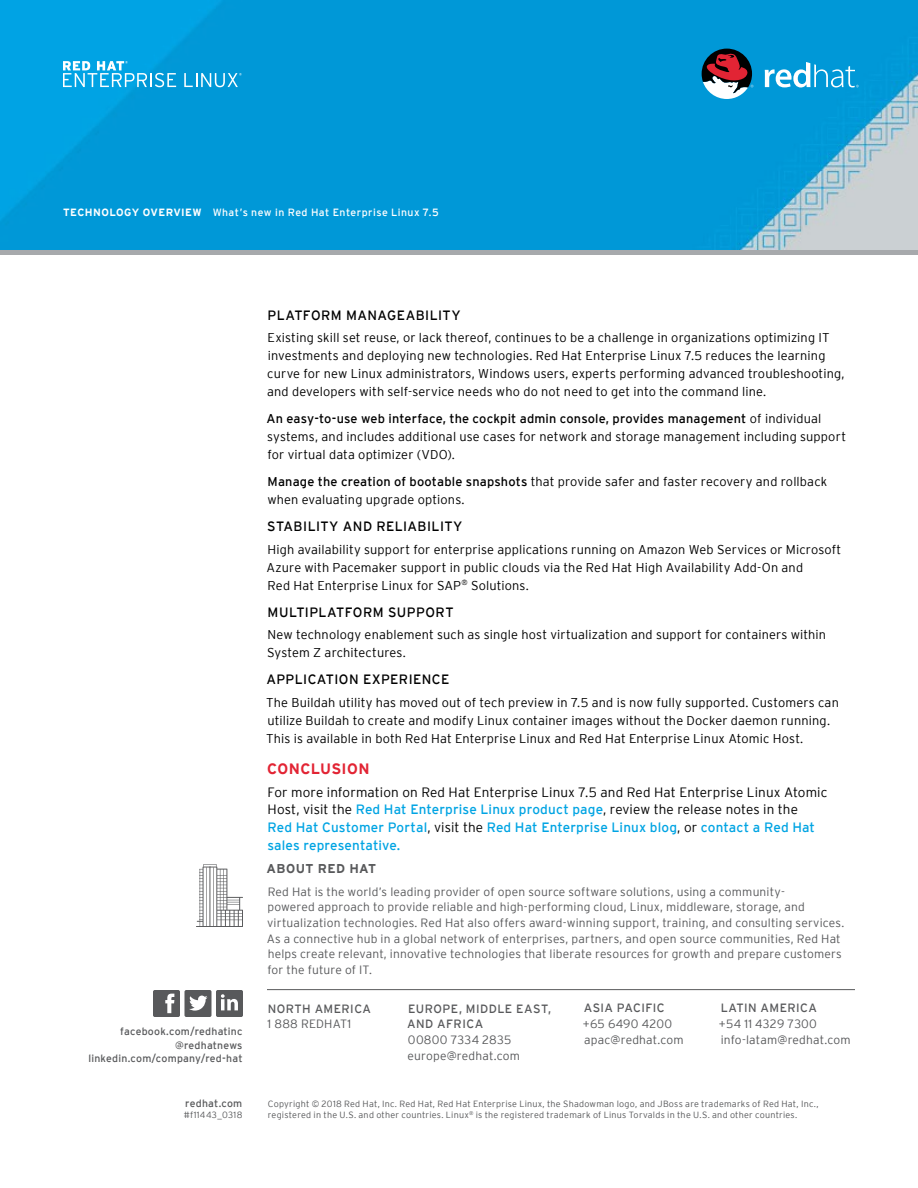
<style>
.page{position:relative;width:918px;height:1188px;background:#fff}
.page>*{position:absolute;margin:0;border:0;box-sizing:border-box;transform-origin:0 0}
.t1{font:700 15px "Interstate";letter-spacing:.02em;color:#e22434}
.t2{font:300 13.5px/18px "Interstate";letter-spacing:.01em;color:#000}
.t3{font:13.5px "Interstate";letter-spacing:.03em;color:#000}
.t4{font:300 12.75px/18px "Interstate";letter-spacing:.01em;color:#000}
.t5{font:700 12.75px "Interstate";letter-spacing:.03em;color:#58595b}
.t6{font:300 12px/15.8px "Interstate";letter-spacing:.015em;color:#58595b}
.t7{font:12px/15.8px "Interstate";letter-spacing:.035em;color:#58595b}
.t8{font:10.5px/13.5px "Interstate";letter-spacing:.02em;color:#58595b;text-align:right}
.t9{font:10.5px "Interstate";letter-spacing:.045em;color:#fff}
.t10{font:300 9px/11.2px "Interstate";letter-spacing:.025em;color:#58595b}
.s1{font-weight:700}
.s2{font-weight:400}
.s3{font-weight:400;color:#00a4e3}
</style>
<div class="page">
<img style="left:0;top:0;width:918px;height:250px">
<hr style="left:267px;top:989px;width:588px;height:1px;background:#58595b">
<svg style="left:153px;top:990px;width:90px;height:27px"></svg>
<svg style="left:196px;top:864px;width:47px;height:63px"></svg>
<svg style="left:765px;top:62px;width:94px;height:25px"></svg>
<svg style="left:702px;top:49px;width:51px;height:50px"></svg>
<svg style="left:63px;top:61px;width:113px;height:26px;background:#44b9e8"></svg>
<svg style="left:184px;top:73px;width:58px;height:14px"></svg>
<div style="left:0;top:250px;width:918px;height:5px;background:#a7a9ac"></div>
<p class="t9" style="left:63px;top:206px;width:377px"><span class="s1">TECHNOLOGY OVERVIEW</span> What’s new in Red Hat Enterprise Linux 7.5</p>
<p class="t8" style="left:88px;top:1024px;width:156px">facebook.com/redhatinc @redhatnews linkedin.com/company/red-hat</p>
<p class="t8" style="left:185px;top:1096px;width:59px">redhat.com</p>
<p class="t10" style="left:184px;top:1109px;width:60px">#f11443_0318</p>
<p class="t3" style="left:268px;top:307px;width:195px">PLATFORM MANAGEABILITY</p>
<p class="t4" style="left:267px;top:328px;width:579px">Existing skill set reuse, or lack thereof, continues to be a challenge in organizations optimizing IT investments and deploying new technologies. Red Hat Enterprise Linux 7.5 reduces the learning curve for new Linux administrators, Windows users, experts performing advanced troubleshooting, and developers with self-service needs who do not need to get into the command line.</p>
<p class="t4" style="left:266px;top:409px;width:581px"><span class="s2">An easy-to-use web interface, the cockpit admin console, provides management</span> of individual systems, and includes additional use cases for network and storage management including support for virtual data optimizer (VDO).</p>
<p class="t4" style="left:267px;top:472px;width:561px"><span class="s2">Manage the creation of bootable snapshots</span> that provide safer and faster recovery and rollback when evaluating upgrade options.</p>
<p class="t3" style="left:267px;top:519px;width:197px">STABILITY AND RELIABILITY</p>
<p class="t4" style="left:267px;top:540px;width:576px">High availability support for enterprise applications running on Amazon Web Services or Microsoft<br>Azure with Pacemaker support in public clouds via the Red Hat High Availability Add-On and<br>Red Hat Enterprise Linux for SAP<sup>®</sup> Solutions.</p>
<p class="t3" style="left:268px;top:604px;width:188px">MULTIPLATFORM SUPPORT</p>
<p class="t4" style="left:267px;top:625px;width:560px">New technology enablement such as single host virtualization and support for containers within<br>System Z architectures.</p>
<p class="t3" style="left:266px;top:672px;width:184px">APPLICATION EXPERIENCE</p>
<p class="t4" style="left:266px;top:693px;width:574px">The Buildah utility has moved out of tech preview in 7.5 and is now fully supported. Customers can utilize Buildah to create and modify Linux container images without the Docker daemon running.<br>This is available in both Red Hat Enterprise Linux and Red Hat Enterprise Linux Atomic Host.</p>
<p class="t1" style="left:267px;top:760px;width:104px">CONCLUSION</p>
<p class="t2" style="left:267px;top:783px;width:562px">For more information on Red Hat Enterprise Linux 7.5 and Red Hat Enterprise Linux Atomic Host, visit the <span class="s3">Red Hat Enterprise Linux product page</span>, review the release notes in the<br><span class="s3">Red Hat Customer Portal</span>, visit the <span class="s3">Red Hat Enterprise Linux blog</span>, or <span class="s3">contact a Red Hat sales representative.</span></p>
<p class="t5" style="left:267px;top:861px;width:111px">ABOUT RED HAT</p>
<p class="t6" style="left:267px;top:883px;width:579px">Red Hat is the world’s leading provider of open source software solutions, using a community-<br>powered approach to provide reliable and high-performing cloud, Linux, middleware, storage, and virtualization technologies. Red Hat also offers award-winning support, training, and consulting services.<br>As a connective hub in a global network of enterprises, partners, and open source communities, Red Hat helps create relevant, innovative technologies that liberate resources for growth and prepare customers for the future of IT.</p>
<p class="t7" style="left:407px;top:1000px;width:145px">EUROPE, MIDDLE EAST,<br>AND AFRICA</p>
<p class="t6" style="left:408px;top:1032px;width:114px">00800 7334 2835 europe@redhat.com</p>
<p class="t7" style="left:721px;top:1000px;width:98px">LATIN AMERICA</p>
<p class="t6" style="left:719px;top:1016px;width:133px">+54 11 4329 7300 info-latam@redhat.com</p>
<p class="t7" style="left:584px;top:1000px;width:83px">ASIA PACIFIC</p>
<p class="t6" style="left:583px;top:1016px;width:102px">+65 6490 4200 apac@redhat.com</p>
<p class="t7" style="left:268px;top:1000px;width:105px">NORTH AMERICA</p>
<p class="t6" style="left:268px;top:1016px;width:85px">1 888 REDHAT1</p>
<p class="t10" style="left:268px;top:1098px;width:552px">Copyright © 2018 Red Hat, Inc. Red Hat, Red Hat Enterprise Linux, the Shadowman logo, and JBoss are trademarks of Red Hat, Inc., registered in the U.S. and other countries. Linux<sup>®</sup> is the registered trademark of Linus Torvalds in the U.S. and other countries.</p>
</div>
